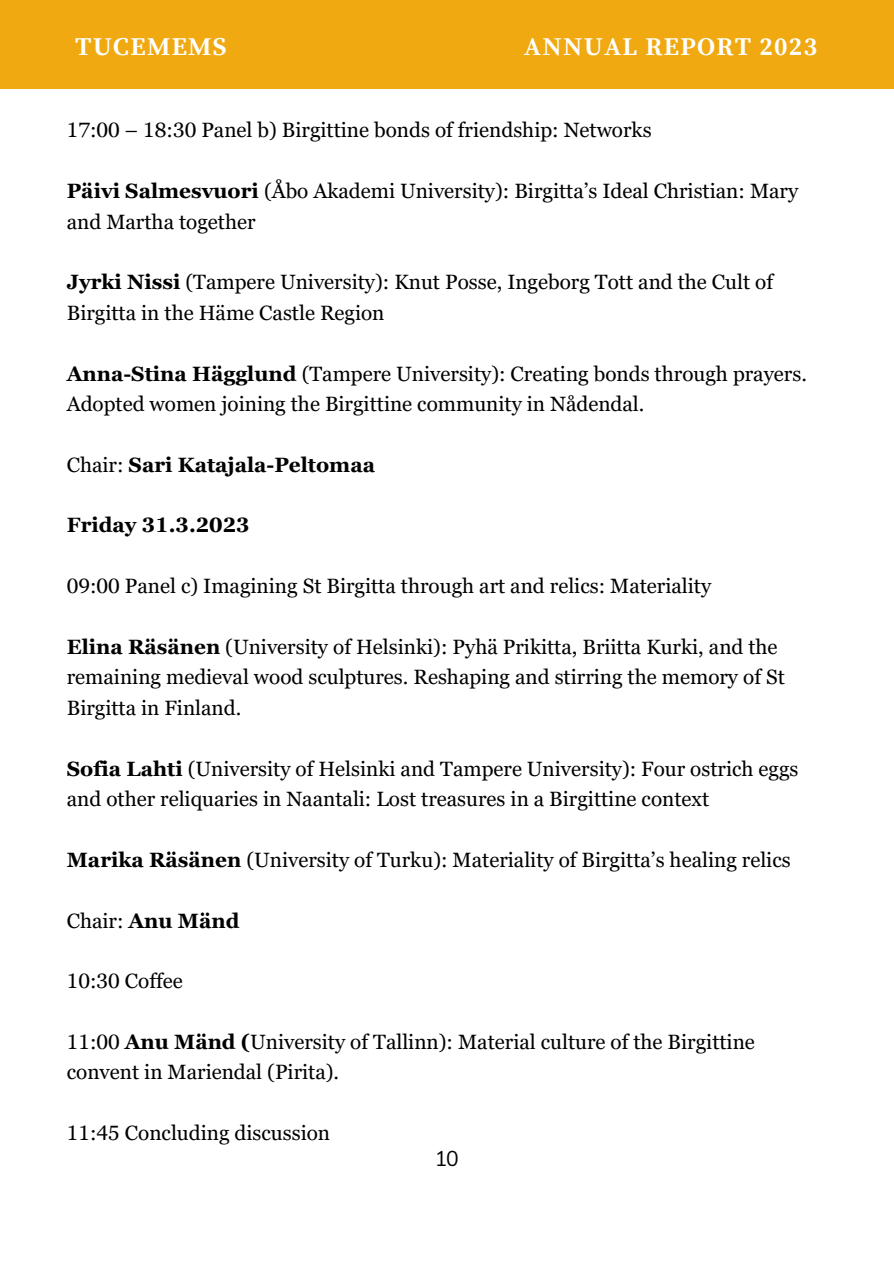
<style>
.page{position:relative;width:894px;height:1264px;background:#fff}
.page>*{position:absolute;margin:0;border:0;box-sizing:border-box;transform-origin:0 0}
.t1{font:700 25.5px "Source Serif Pro";letter-spacing:.05em;color:#fff}
.t2{font:21px "Muli";color:#000}
.t3{font:20.7px/30.3px "Georgia Pro";color:#000}
.t4{font:700 20.7px "Georgia Pro";color:#000}
.t5{font:700 16.5px "Source Serif Pro";letter-spacing:.05em;color:#fff}
.t6{font:16.5px "Source Serif Pro";letter-spacing:.05em;color:#fff}
.s1{font-weight:700}
.s2{font-weight:400}
</style>
<div class="page">
<div style="left:0;top:0;width:893px;height:89px;background:#f0a910"></div>
<p class="t1" style="left:75px;top:31px;width:153px">TUCEMEMS</p>
<h3 class="t1" style="left:524px;top:31px;width:295px">ANNUAL REPORT 2023</h3>
<h1 class="t5" style="left:89px;top:36px;width:170px">GLOBAL GEOMETRY</h1>
<h1 class="t6" style="left:716px;top:36px;width:87px">YEAR 2030</h1>
<h3 class="t3" style="left:67px;top:115px;width:586px">17:00 – 18:30 Panel b) Birgittine bonds of friendship: Networks</h3>
<h3 class="t3" style="left:67px;top:176px;width:732px"><span class="s1">Päivi Salmesvuori</span> (Åbo Akademi University): Birgitta’s Ideal Christian: Mary and Martha together</h3>
<h3 class="t3" style="left:67px;top:267px;width:707px"><span class="s1">Jyrki Nissi</span> (Tampere University): Knut Posse, Ingeborg Tott and the Cult of<br>Birgitta in the Häme Castle Region</h3>
<h3 class="t3" style="left:67px;top:358px;width:741px"><span class="s1">Anna-Stina Hägglund</span> (Tampere University): Creating bonds through prayers.<br>Adopted women joining the Birgittine community in Nådendal.</h3>
<h2 class="t4" style="left:67px;top:452px;width:309px"><span class="s2">Chair:</span> Sari Katajala-Peltomaa</h2>
<h3 class="t4" style="left:67px;top:513px;width:184px">Friday 31.3.2023</h3>
<h3 class="t3" style="left:67px;top:571px;width:645px">09:00 Panel c) Imagining St Birgitta through art and relics: Materiality</h3>
<h3 class="t3" style="left:67px;top:631px;width:719px"><span class="s1">Elina Räsänen</span> (University of Helsinki): Pyhä Prikitta, Briitta Kurki, and the remaining medieval wood sculptures. Reshaping and stirring the memory of St<br>Birgitta in Finland.</h3>
<h3 class="t3" style="left:67px;top:753px;width:733px"><span class="s1">Sofia Lahti</span> (University of Helsinki and Tampere University): Four ostrich eggs and other reliquaries in Naantali: Lost treasures in a Birgittine context</h3>
<h3 class="t3" style="left:67px;top:844px;width:725px"><span class="s1">Marika Räsänen</span> (University of Turku): Materiality of Birgitta’s healing relics</h3>
<h3 class="t4" style="left:67px;top:908px;width:174px"><span class="s2">Chair:</span> Anu Mänd</h3>
<h3 class="t3" style="left:67px;top:965px;width:117px">10:30 Coffee</h3>
<h3 class="t3" style="left:67px;top:1026px;width:689px">11:00 <span class="s1">Anu Mänd (</span>University of Tallinn): Material culture of the Birgittine convent in Mariendal (Pirita).</h3>
<p class="t3" style="left:67px;top:1117px;width:265px">11:45 Concluding discussion</p>
<h4 class="t2" style="left:434px;top:1144px;width:26px">10</h4>
</div>
